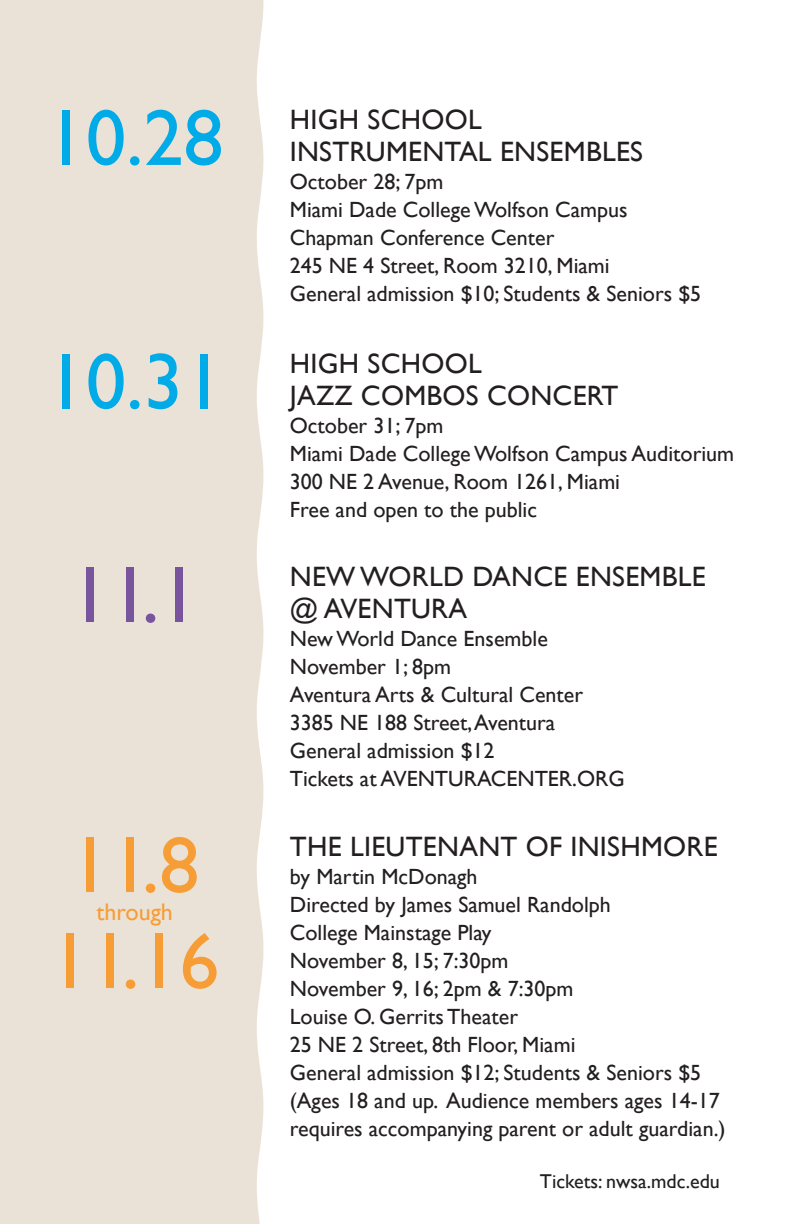
<style>
.page{position:relative;width:792px;height:1224px;background:#fff}
.page>*{position:absolute;margin:0;border:0;box-sizing:border-box;transform-origin:0 0}
.t1{font:80px "Gill Sans";color:#00abe7}
.t2{font:80px "Gill Sans";color:#f79d36}
.t3{font:80px "Gill Sans";color:#79549e}
.t4{font:28px/32px "Gill Sans";letter-spacing:.01em;color:#231f20}
.t5{font:24px "Gill Sans";color:#f79d36}
.t6{font:22px/28px "Gill Sans";color:#231f20}
.t7{font:20px "Gill Sans";color:#231f20}
</style>
<div class="page">
<div style="left:0;top:0;width:253px;height:1224px;background:#ebe2d7"></div>
<svg style="left:253px;top:0;width:11px;height:1224px"></svg>
<h1 class="t1" style="left:46px;top:92px;width:179px">10.28</h1>
<p class="t4" style="left:290px;top:103px;width:355px">HIGH SCHOOL<br>INSTRUMENTAL ENSEMBLES</p>
<p class="t6" style="left:290px;top:167px;width:413px">October 28; 7pm<br>Miami Dade College Wolfson Campus<br>Chapman Conference Center<br>245 NE 4 Street, Room 3210, Miami<br>General admission $10; Students &amp; Seniors $5</p>
<h1 class="t1" style="left:46px;top:335px;width:179px">10.31</h1>
<p class="t4" style="left:290px;top:347px;width:330px">HIGH SCHOOL<br>JAZZ COMBOS CONCERT</p>
<p class="t6" style="left:290px;top:411px;width:446px">October 31; 7pm<br>Miami Dade College Wolfson Campus Auditorium<br>300 NE 2 Avenue, Room 1261, Miami<br>Free and open to the public</p>
<h1 class="t3" style="left:70px;top:549px;width:131px">11.1</h1>
<p class="t4" style="left:290px;top:561px;width:417px">NEW WORLD DANCE ENSEMBLE @ AVENTURA</p>
<p class="t6" style="left:290px;top:625px;width:336px">New World Dance Ensemble<br>November 1; 8pm<br>Aventura Arts &amp; Cultural Center<br>3385 NE 188 Street, Aventura<br>General admission $12<br>Tickets at AVENTURACENTER.ORG</p>
<h1 class="t2" style="left:70px;top:819px;width:131px">11.8</h1>
<p class="t5" style="left:97px;top:898px;width:78px">through</p>
<h1 class="t2" style="left:50px;top:915px;width:171px">11.16</h1>
<p class="t4" style="left:290px;top:831px;width:429px">THE LIEUTENANT OF INISHMORE</p>
<p class="t6" style="left:290px;top:863px;width:437px">by Martin McDonagh<br>Directed by James Samuel Randolph<br>College Mainstage Play<br>November 8, 15; 7:30pm<br>November 9, 16; 2pm &amp; 7:30pm<br>Louise O. Gerrits Theater<br>25 NE 2 Street, 8th Floor, Miami<br>General admission $12; Students &amp; Seniors $5 (Ages 18 and up. Audience members ages 14-17 requires accompanying parent or adult guardian.)</p>
<p class="t7" style="left:540px;top:1170px;width:182px">Tickets: nwsa.mdc.edu</p>
</div>
